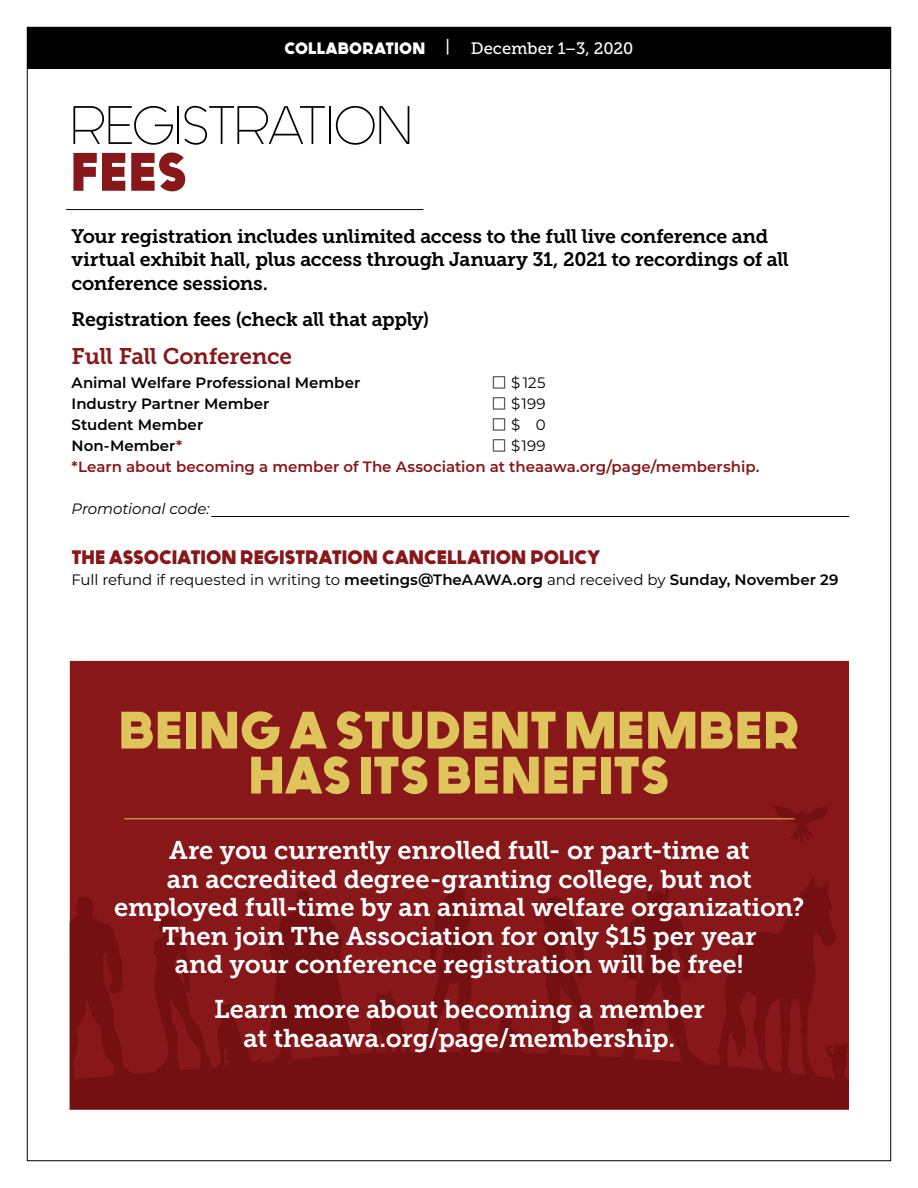
<style>
.page{position:relative;width:918px;height:1188px;background:#fff}
.page>*{position:absolute;margin:0;border:0;box-sizing:border-box;transform-origin:0 0}
.t1{font:54px "Generica";letter-spacing:-.005em;color:#000}
.t2{font:700 54px "Generica";color:#88171a}
.t3{font:700 52.5px/45px "Generica";letter-spacing:.025em;color:#dfc45b;text-align:center}
.t4{font:25.5px/28.5px "Museo Slab 700";letter-spacing:-.005em;color:#fff;text-align:center}
.t5{font:22.5px "Museo Slab 700";letter-spacing:-.015em;color:#88171a}
.t6{font:19.5px/23.4px "Museo Slab 700";letter-spacing:-.015em;color:#000}
.t7{font:700 19.5px "Generica";letter-spacing:.005em;color:#88171a}
.t8{font:16.5px "Museo Slab 500";color:#fff}
.t9{font:700 16.5px "Generica";letter-spacing:.02em;color:#fff}
.t10{font:15px "Montserrat";letter-spacing:-.005em;color:#000}
.t11{font:600 15px "Montserrat";color:#000}
.t12{font:600 15px "Montserrat";color:#88171a}
.t13{font:italic 15px "Montserrat";letter-spacing:-.005em;color:#000}
.s1{color:#88171a}
.s2{font-weight:600}
</style>
<div class="page">
<div style="left:27px;top:27px;width:864px;height:41px;background:#000"></div>
<hr style="left:66px;top:209px;width:357px;height:1px;background:#000">
<hr style="left:211px;top:516px;width:638px;height:1px;background:#000">
<div style="left:70px;top:661px;width:779px;height:449px;background:#88171a"></div>
<svg style="left:772px;top:804px;width:60px;height:39px"></svg>
<svg style="left:70px;top:876px;width:779px;height:234px"></svg>
<hr style="left:124px;top:818px;width:670px;height:1px;background:#dfc45b">
<p class="t9" style="left:284px;top:38px;width:142px">COLLABORATION</p>
<p class="t8" style="left:446px;top:38px;width:6px">|</p>
<p class="t8" style="left:471px;top:39px;width:164px">December 1–3, 2020</p>
<h1 class="t1" style="left:72px;top:92px;width:341px">REGISTRATION</h1>
<h1 class="t2" style="left:72px;top:139px;width:117px">FEES</h1>
<p class="t6" style="left:72px;top:224px;width:719px">Your registration includes unlimited access to the full live conference and virtual exhibit hall, plus access through January 31, 2021 to recordings of all conference sessions.</p>
<p class="t6" style="left:72px;top:308px;width:359px">Registration fees (check all that apply)</p>
<p class="t5" style="left:72px;top:343px;width:222px">Full Fall Conference</p>
<p class="t11" style="left:72px;top:372px;width:290px">Animal Welfare Professional Member</p>
<p class="t10" style="left:511px;top:372px;width:36px">$ 125</p>
<p class="t11" style="left:72px;top:393px;width:199px">Industry Partner Member</p>
<p class="t10" style="left:511px;top:393px;width:36px">$199</p>
<p class="t11" style="left:72px;top:414px;width:133px">Student Member</p>
<p class="t10" style="left:511px;top:414px;width:36px">$ 0</p>
<p class="t11" style="left:72px;top:435px;width:112px">Non-Member<span class="s1">*</span></p>
<p class="t10" style="left:511px;top:435px;width:36px">$199</p>
<p class="t12" style="left:72px;top:456px;width:689px">*Learn about becoming a member of The Association at theaawa.org/page/membership.</p>
<p class="t13" style="left:72px;top:498px;width:140px">Promotional code:</p>
<p class="t7" style="left:72px;top:546px;width:530px">THE ASSOCIATION REGISTRATION CANCELLATION POLICY</p>
<p class="t10" style="left:72px;top:569px;width:769px">Full refund if requested in writing to <span class="s2">meetings@TheAAWA.org</span> and received by <span class="s2">Sunday, November 29</span></p>
<h2 class="t3" style="left:120px;top:709px;width:681px">BEING A STUDENT MEMBER<br>HAS ITS BENEFITS</h2>
<p class="t4" style="left:114px;top:836px;width:692px">Are you currently enrolled full- or part-time at<br>an accredited degree-granting college, but not employed full-time by an animal welfare organization?<br>Then join The Association for only $15 per year<br>and your conference registration will be free!</p>
<p class="t4" style="left:214px;top:995px;width:492px">Learn more about becoming a member at theaawa.org/page/membership.</p>
</div>
